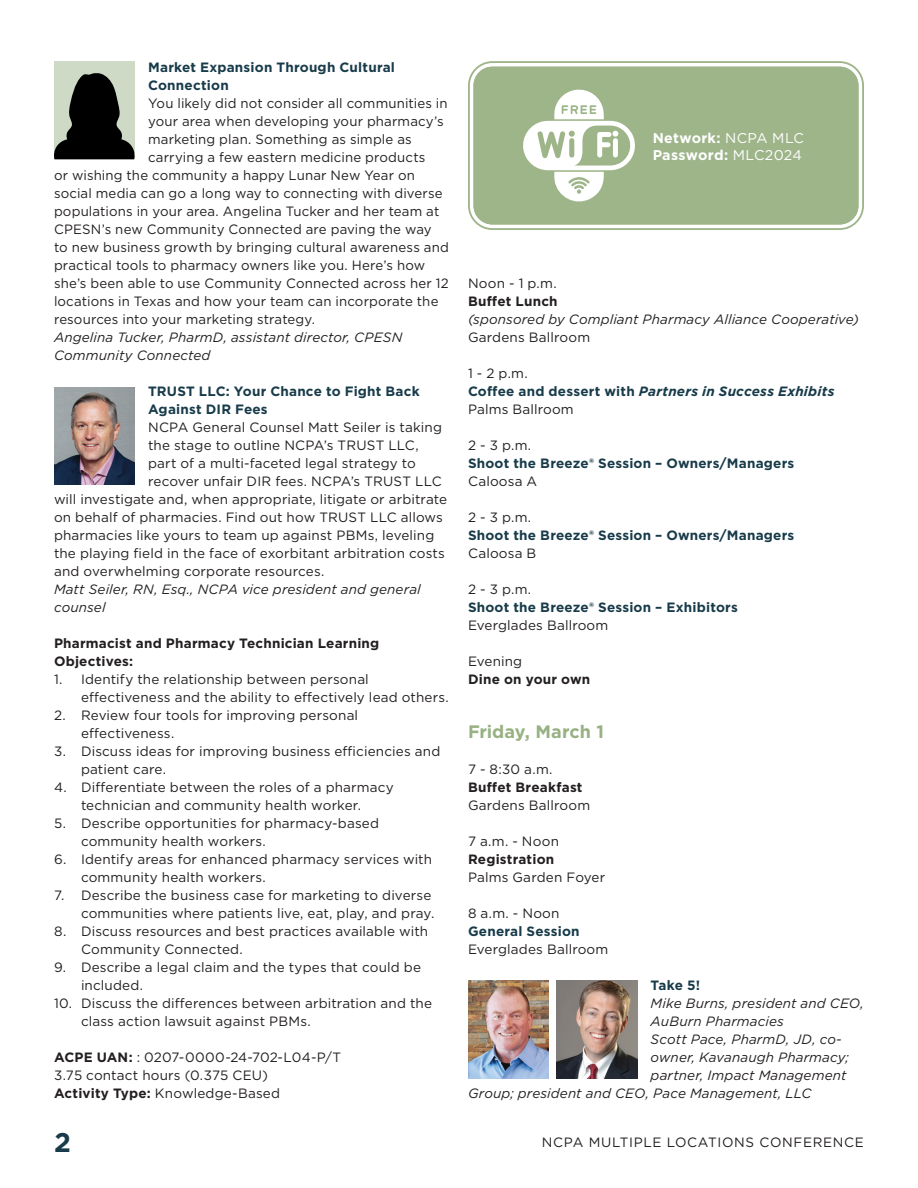
<style>
.page{position:relative;width:918px;height:1188px;background:#fff}
.page>*{position:absolute;margin:0;border:0;box-sizing:border-box;transform-origin:0 0}
.t1{font:700 27px "Gotham";color:#183b4a}
.t2{font:700 18px "Gotham";color:#98b183}
.t3{font:700 14.1px/17.2px "Gotham";letter-spacing:.02em;color:#fff}
.t4{font:13.5px/18px "Gotham";letter-spacing:.01em;color:#231f20}
.t5{font:italic 13.5px/18px "Gotham";letter-spacing:.01em;color:#231f20}
.t6{font:700 13.5px/18px "Gotham";letter-spacing:.015em;color:#183b4a}
.t7{font:700 13.5px/18px "Gotham";letter-spacing:.015em;color:#231f20}
.t8{font:italic 700 13.5px "Gotham";letter-spacing:.02em;color:#183b4a}
.t9{font:13.5px "Gotham";letter-spacing:.05em;color:#231f20}
.s1{font-weight:700}
.s2{font-weight:400}
.s3{font-style:normal}
</style>
<div class="page">
<img style="left:54px;top:387px;width:81px;height:98px">
<img style="left:468px;top:981px;width:81px;height:98px">
<img style="left:557px;top:981px;width:80px;height:98px">
<div style="left:474px;top:67px;width:384px;height:157px;background:#9eb58a;border-radius:19px"></div>
<div style="left:468px;top:61px;width:396px;height:169px;border:2px solid #9eb58a;border-radius:23px"></div>
<div style="left:474px;top:67px;width:384px;height:157px;border:6px solid #9eb58a;border-radius:16px"></div>
<svg style="left:523px;top:89px;width:112px;height:113px"></svg>
<div style="left:54px;top:62px;width:81px;height:97px;background:#cedac5"></div>
<svg style="left:54px;top:73px;width:81px;height:86px"></svg>
<p class="t6" style="left:148px;top:58px;width:248px">Market Expansion Through Cultural<br>Connection</p>
<p class="t4" style="left:148px;top:94px;width:301px">You likely did not consider all communities in</p>
<p class="t4" style="left:148px;top:112px;width:297px">your area when developing your pharmacy’s</p>
<p class="t4" style="left:148px;top:130px;width:265px">marketing plan. Something as simple as</p>
<p class="t4" style="left:148px;top:148px;width:279px">carrying a few eastern medicine products</p>
<p class="t4" style="left:54px;top:166px;width:362px">or wishing the community a happy Lunar New Year on</p>
<p class="t4" style="left:54px;top:184px;width:390px">social media can go a long way to connecting with diverse</p>
<p class="t4" style="left:54px;top:202px;width:387px">populations in your area. Angelina Tucker and her team at</p>
<p class="t4" style="left:54px;top:220px;width:379px">CPESN’s new Community Connected are paving the way</p>
<p class="t4" style="left:54px;top:238px;width:396px">to new business growth by bringing cultural awareness and</p>
<p class="t4" style="left:54px;top:256px;width:373px">practical tools to pharmacy owners like you. Here’s how</p>
<p class="t4" style="left:54px;top:274px;width:396px">she’s been able to use Community Connected across her 12</p>
<p class="t4" style="left:54px;top:292px;width:386px">locations in Texas and how your team can incorporate the</p>
<p class="t4" style="left:54px;top:310px;width:263px">resources into your marketing strategy.</p>
<p class="t5" style="left:54px;top:328px;width:350px">Angelina Tucker, PharmD, assistant director, CPESN<br>Community Connected</p>
<p class="t6" style="left:148px;top:382px;width:273px">TRUST LLC: Your Chance to Fight Back</p>
<p class="t6" style="left:148px;top:400px;width:121px">Against DIR Fees</p>
<p class="t4" style="left:148px;top:418px;width:295px">NCPA General Counsel Matt Seiler is taking</p>
<p class="t4" style="left:148px;top:436px;width:272px">the stage to outline NCPA’s TRUST LLC,</p>
<p class="t4" style="left:148px;top:454px;width:269px">part of a multi-faceted legal strategy to</p>
<p class="t4" style="left:148px;top:472px;width:295px">recover unfair DIR fees. NCPA’s TRUST LLC</p>
<p class="t4" style="left:54px;top:490px;width:395px">will investigate and, when appropriate, litigate or arbitrate</p>
<p class="t4" style="left:54px;top:508px;width:390px">on behalf of pharmacies. Find out how TRUST LLC allows</p>
<p class="t4" style="left:54px;top:526px;width:382px">pharmacies like yours to team up against PBMs, leveling</p>
<p class="t4" style="left:54px;top:544px;width:393px">the playing field in the face of exorbitant arbitration costs</p>
<p class="t4" style="left:54px;top:562px;width:272px">and overwhelming corporate resources.</p>
<p class="t5" style="left:54px;top:580px;width:368px">Matt Seiler, RN, Esq., NCPA vice president and general counsel</p>
<p class="t7" style="left:54px;top:634px;width:327px">Pharmacist and Pharmacy Technician Learning<br>Objectives:</p>
<p class="t4" style="left:81px;top:670px;width:369px;text-indent:-27px">1. Identify the relationship between personal effectiveness and the ability to effectively lead others.</p>
<p class="t4" style="left:81px;top:706px;width:279px;text-indent:-27px">2. Review four tools for improving personal effectiveness.</p>
<p class="t4" style="left:81px;top:742px;width:361px;text-indent:-27px">3. Discuss ideas for improving business efficiencies and patient care.</p>
<p class="t4" style="left:54px;top:778px;width:341px;text-align:center">4. Differentiate between the roles of a pharmacy technician and community health worker.</p>
<p class="t4" style="left:81px;top:814px;width:300px;text-indent:-27px">5. Describe opportunities for pharmacy-based community health workers.</p>
<p class="t4" style="left:81px;top:850px;width:353px;text-indent:-27px">6. Identify areas for enhanced pharmacy services with community health workers.</p>
<p class="t4" style="left:54px;top:886px;width:382px;text-align:right">7. Describe the business case for marketing to diverse communities where patients live, eat, play, and pray.</p>
<p class="t4" style="left:81px;top:922px;width:349px;text-indent:-27px">8. Discuss resources and best practices available with<br>Community Connected.</p>
<p class="t4" style="left:81px;top:958px;width:342px;text-indent:-27px">9. Describe a legal claim and the types that could be included.</p>
<p class="t4" style="left:81px;top:994px;width:353px;text-indent:-27px">10. Discuss the differences between arbitration and the class action lawsuit against PBMs.</p>
<p class="t4" style="left:54px;top:1048px;width:289px"><span class="s1">ACPE UAN:</span> : 0207-0000-24-702-L04-P/T</p>
<p class="t4" style="left:54px;top:1066px;width:216px">3.75 contact hours (0.375 CEU)</p>
<p class="t4" style="left:54px;top:1084px;width:228px"><span class="s1">Activity Type:</span> Knowledge-Based</p>
<p class="t3" style="left:653px;top:129px;width:153px">Network: <span class="s2">NCPA MLC<br></span>Password: <span class="s2">MLC2024</span></p>
<p class="t4" style="left:468px;top:274px;width:90px">Noon - 1 p.m.</p>
<p class="t7" style="left:468px;top:292px;width:91px">Buffet Lunch</p>
<p class="t5" style="left:468px;top:310px;width:393px">(sponsored by Compliant Pharmacy Alliance Cooperative)</p>
<p class="t4" style="left:468px;top:328px;width:124px">Gardens Ballroom</p>
<p class="t4" style="left:468px;top:364px;width:61px">1 - 2 p.m.</p>
<p class="t8" style="left:468px;top:382px;width:368px"><span class="s3">Coffee and dessert with</span> Partners in Success Exhibits</p>
<p class="t4" style="left:468px;top:400px;width:107px">Palms Ballroom</p>
<p class="t4" style="left:468px;top:436px;width:65px">2 - 3 p.m.</p>
<p class="t6" style="left:468px;top:454px;width:328px">Shoot the Breeze® Session – Owners/Managers</p>
<p class="t4" style="left:468px;top:472px;width:71px">Caloosa A</p>
<p class="t4" style="left:468px;top:508px;width:65px">2 - 3 p.m.</p>
<p class="t6" style="left:468px;top:526px;width:328px">Shoot the Breeze® Session – Owners/Managers</p>
<p class="t4" style="left:468px;top:544px;width:70px">Caloosa B</p>
<p class="t4" style="left:468px;top:580px;width:65px">2 - 3 p.m.</p>
<p class="t6" style="left:468px;top:598px;width:271px">Shoot the Breeze® Session – Exhibitors</p>
<p class="t4" style="left:468px;top:616px;width:142px">Everglades Ballroom</p>
<p class="t4" style="left:468px;top:652px;width:56px">Evening</p>
<p class="t7" style="left:468px;top:670px;width:124px">Dine on your own</p>
<p class="t2" style="left:468px;top:720px;width:138px">Friday, March 1</p>
<p class="t4" style="left:468px;top:760px;width:86px">7 - 8:30 a.m.</p>
<p class="t7" style="left:468px;top:778px;width:116px">Buffet Breakfast</p>
<p class="t4" style="left:468px;top:796px;width:124px">Gardens Ballroom</p>
<p class="t4" style="left:468px;top:832px;width:93px">7 a.m. - Noon</p>
<p class="t7" style="left:468px;top:850px;width:88px">Registration</p>
<p class="t4" style="left:468px;top:868px;width:139px">Palms Garden Foyer</p>
<p class="t4" style="left:468px;top:904px;width:93px">8 a.m. - Noon</p>
<p class="t6" style="left:468px;top:922px;width:113px">General Session</p>
<p class="t4" style="left:468px;top:940px;width:142px">Everglades Ballroom</p>
<p class="t6" style="left:651px;top:976px;width:51px">Take 5!</p>
<p class="t5" style="left:651px;top:994px;width:215px">Mike Burns, president and CEO,<br>AuBurn Pharmacies</p>
<p class="t5" style="left:651px;top:1030px;width:193px">Scott Pace, PharmD, JD, co-</p>
<p class="t5" style="left:651px;top:1048px;width:200px">owner, Kavanaugh Pharmacy;</p>
<p class="t5" style="left:651px;top:1066px;width:197px">partner, Impact Management</p>
<p class="t5" style="left:468px;top:1084px;width:345px">Group; president and CEO, Pace Management, LLC</p>
<h1 class="t1" style="left:54px;top:1124px;width:18px">2</h1>
<p class="t9" style="left:542px;top:1134px;width:324px">NCPA MULTIPLE LOCATIONS CONFERENCE</p>
</div>
